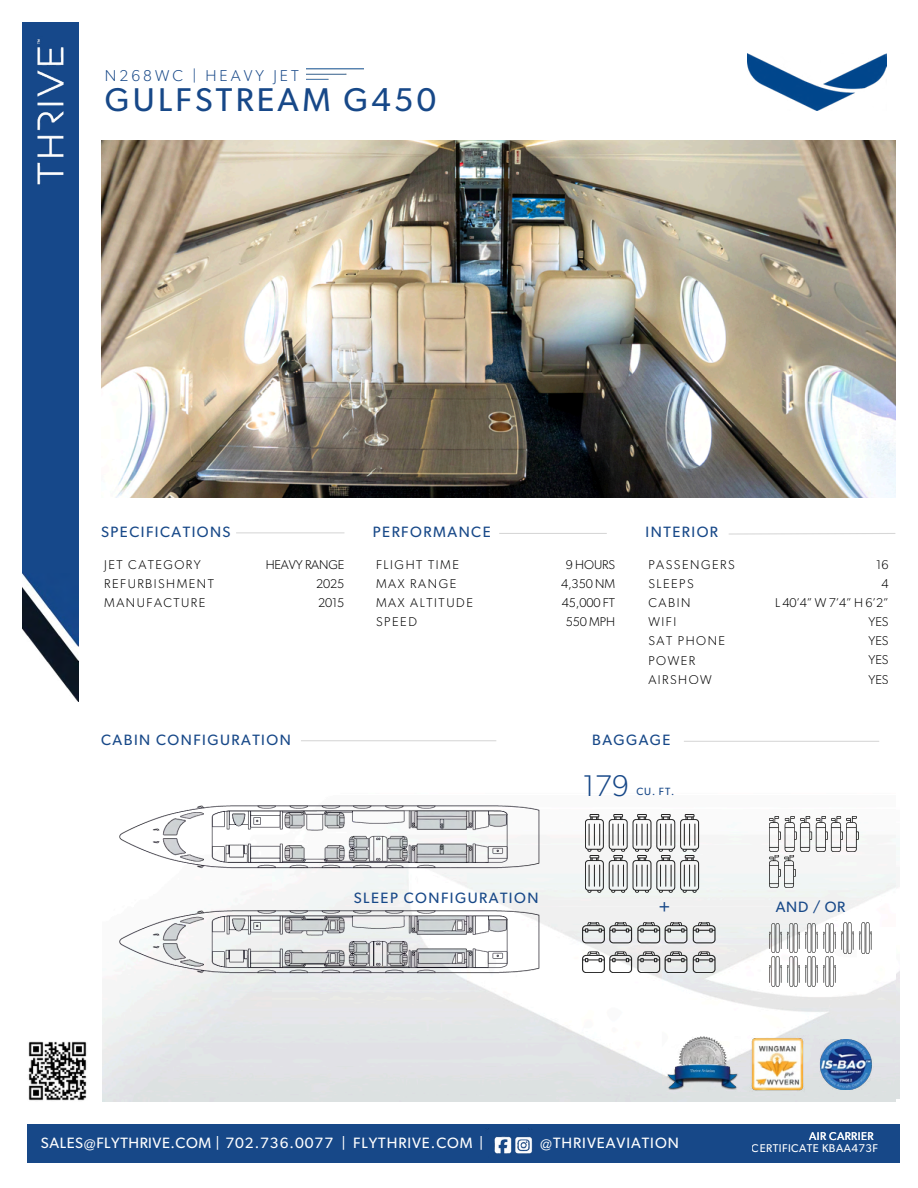
<style>
.page{position:relative;width:918px;height:1188px;background:#fff}
.page>*{position:absolute;margin:0;border:0;box-sizing:border-box;transform-origin:0 0}
.t1{font:33px "Gibson";letter-spacing:.1em;color:#174888}
.t2{font:300 30px "Gibson";color:#174888}
.t3{font:18px "Gibson";color:#174888}
.t4{font:300 15.75px "Gibson";letter-spacing:.195em;color:#174888}
.t5{font:15px "Gibson";letter-spacing:.095em;color:#174888}
.t6{font:15px "Gibson";letter-spacing:.035em;color:#fff}
.t7{font:15px "Gibson";letter-spacing:.065em;color:#fff}
.t8{font:300 12.75px/19.2px "Gibson";letter-spacing:.115em;color:#000}
.t9{font:300 12.75px/19.2px "Gibson";letter-spacing:-.01em;color:#000;text-align:center}
.t10{font:11.25px "Gibson";letter-spacing:.04em;color:#fff}
.t11{font:10.5px "Gibson";color:#174888}
</style>
<div class="page">
<img style="left:22px;top:22px;width:57px;height:679px">
<img style="left:101px;top:140px;width:794px;height:358px">
<img style="left:27px;top:32px;width:42px;height:169px">
<img style="left:747px;top:54px;width:139px;height:57px">
<img style="left:306px;top:69px;width:58px;height:11px">
<div style="left:27px;top:1125px;width:873px;height:38px;background:#174888"></div>
<img style="left:487px;top:1128px;width:45px;height:26px">
<hr style="left:236px;top:532px;width:108px;height:1px;background:#000">
<hr style="left:499px;top:533px;width:108px;height:1px;background:#000">
<svg style="left:729px;top:533px;width:167px;height:2px"></svg>
<img style="left:102px;top:740px;width:793px;height:361px">
<img style="left:665px;top:1037px;width:75px;height:55px">
<img style="left:749px;top:1036px;width:56px;height:56px">
<img style="left:819px;top:1039px;width:54px;height:51px">
<img style="left:28px;top:1041px;width:59px;height:60px">
<img style="left:586px;top:815px;width:115px;height:37px">
<img style="left:586px;top:855px;width:116px;height:37px">
<img style="left:770px;top:816px;width:73px;height:35px">
<img style="left:846px;top:816px;width:13px;height:35px">
<img style="left:770px;top:855px;width:26px;height:33px">
<img style="left:770px;top:924px;width:65px;height:29px">
<img style="left:841px;top:923px;width:31px;height:30px">
<img style="left:770px;top:957px;width:65px;height:30px">
<img style="left:583px;top:923px;width:135px;height:49px">
<hr style="left:301px;top:740px;width:195px;height:1px;background:#000">
<hr style="left:684px;top:741px;width:195px;height:1px;background:#000">
<img style="left:116px;top:802px;width:429px;height:176px">
<h1 class="t4" style="left:105px;top:68px;width:195px">N268WC | HEAVY JET</h1>
<h1 class="t1" style="left:105px;top:85px;width:333px">GULFSTREAM G450</h1>
<h3 class="t5" style="left:101px;top:525px;width:131px">SPECIFICATIONS</h3>
<h3 class="t5" style="left:373px;top:525px;width:119px">PERFORMANCE</h3>
<h3 class="t5" style="left:646px;top:525px;width:74px">INTERIOR</h3>
<p class="t8" style="left:104px;top:555px;width:111px">JET CATEGORY<br>REFURBISHMENT<br>MANUFACTURE</p>
<p class="t8" style="left:376px;top:555px;width:98px">FLIGHT TIME<br>MAX RANGE<br>MAX ALTITUDE<br>SPEED</p>
<p class="t8" style="left:648px;top:556px;width:88px">PASSENGERS<br>SLEEPS<br>CABIN<br>WIFI<br>SAT PHONE<br>POWER<br>AIRSHOW</p>
<p class="t8" style="left:316px;top:555px;width:30px;text-align:justify;text-indent:-51px">HEAVY RANGE 2025<br>2015</p>
<p class="t9" style="left:561px;top:555px;width:55px">9 HOURS<br>4,350 NM<br>45,000 FT<br>550 MPH</p>
<p class="t9" style="left:775px;top:555px;width:115px;text-align:right">16<br>4<br>L 40’4” W 7’4” H 6’2”<br>YES<br>YES<br>YES<br>YES</p>
<h3 class="t5" style="left:101px;top:733px;width:191px">CABIN CONFIGURATION</h3>
<h3 class="t5" style="left:592px;top:733px;width:80px">BAGGAGE</h3>
<h2 class="t2" style="left:583px;top:772px;width:48px">179</h2>
<p class="t11" style="left:636px;top:787px;width:39px">CU. FT.</p>
<h3 class="t5" style="left:354px;top:891px;width:186px">SLEEP CONFIGURATION</h3>
<p class="t3" style="left:659px;top:899px;width:14px">+</p>
<h3 class="t5" style="left:776px;top:900px;width:71px">AND / OR</h3>
<p class="t10" style="left:809px;top:1131px;width:66px">AIR CARRIER</p>
<h3 class="t6" style="left:41px;top:1136px;width:294px">SALES@FLYTHRIVE.COM | 702.736.0077</h3>
<p class="t7" style="left:342px;top:1136px;width:6px">|</p>
<h3 class="t7" style="left:540px;top:1136px;width:140px">@THRIVEAVIATION</h3>
<p class="t7" style="left:353px;top:1136px;width:132px">FLYTHRIVE.COM |</p>
<p class="t10" style="left:752px;top:1143px;width:128px">CERTIFICATE KBAA473F</p>
</div>
